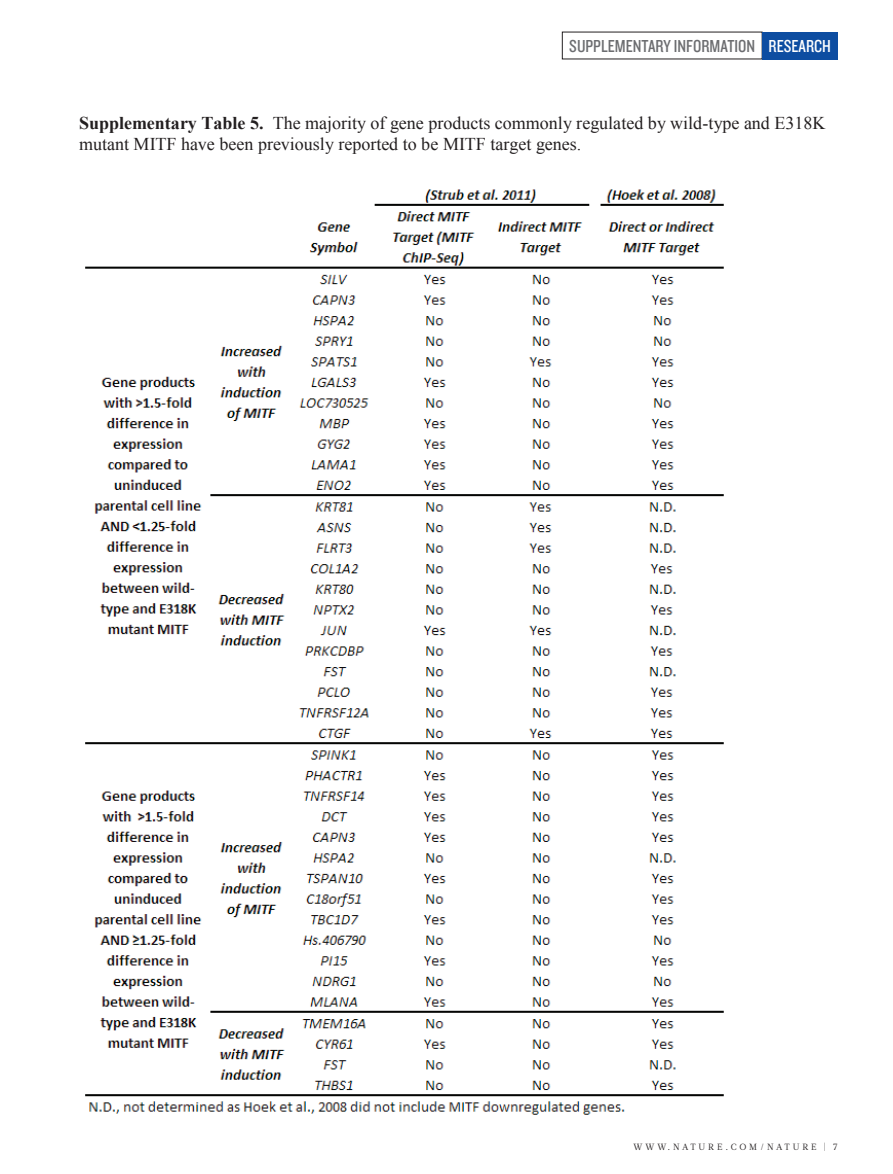
<style>
.page{position:relative;width:893px;height:1174px;background:#fff}
.page>*{position:absolute;margin:0;border:0;box-sizing:border-box;transform-origin:0 0}
.t1{font:18px/20.7px "Times New Roman";color:#231f20}
.t2{font:18px "Knockout 29 Junior Ltweight";color:#6c6d70}
.t3{font:9px "Glosa Math";letter-spacing:.315em;color:#231f20}
.s1{color:#fff}
.s2{font-weight:700}
</style>
<div class="page">
<div style="left:762px;top:32px;width:76px;height:27px;background:#0d4da1"></div>
<img style="left:85px;top:189px;width:639px;height:926px">
<p class="t2" style="left:569px;top:34px;width:263px">SUPPLEMENTARY INFORMATION <span class="s1">RESEARCH</span></p>
<p class="t1" style="left:79px;top:112px;width:748px"><span class="s2">Supplementary Table 5.</span> The majority of gene products commonly regulated by wild-type and E318K mutant MITF have been previously reported to be MITF target genes.</p>
<p class="t3" style="left:633px;top:1141px;width:143px">WWW.NATURE.COM/NATURE</p>
<p class="t3" style="left:824px;top:1141px;width:15px">| 7</p>
</div>
